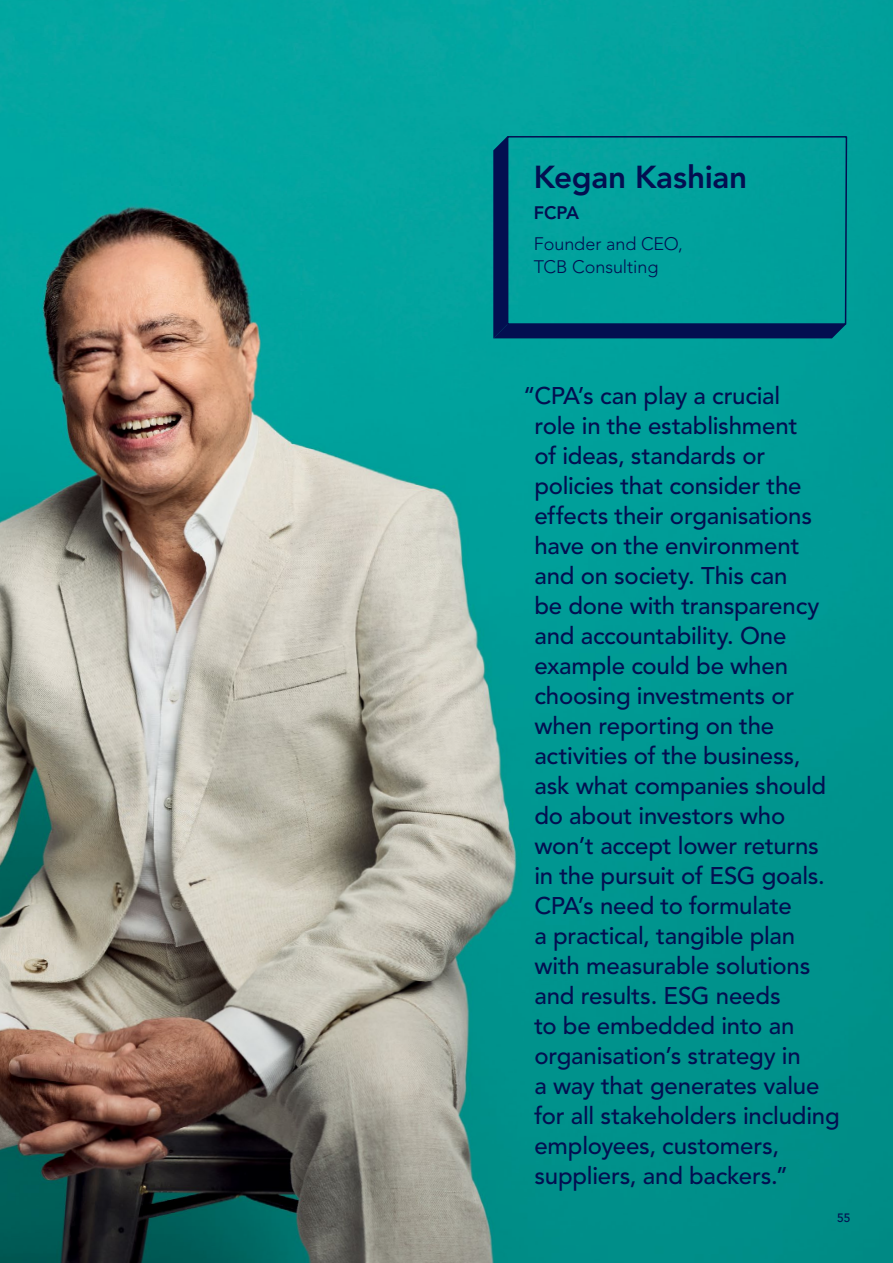
<style>
.page{position:relative;width:893px;height:1263px;background:#fff}
.page>*{position:absolute;margin:0;border:0;box-sizing:border-box;transform-origin:0 0}
.t1{font:800 31.5px "Avenir LT Std";letter-spacing:-.01em;color:#030f50}
.t2{font:500 24px/30px "Avenir LT Std";letter-spacing:-.01em;color:#030f50}
.t3{font:300 18px/22.5px "Avenir LT Std";letter-spacing:-.005em;color:#030f50}
.t4{font:800 18px "Avenir LT Std";color:#030f50}
.t5{font:500 12px "Avenir LT Std";color:#030f50}
</style>
<div class="page">
<img style="left:0;top:0;width:893px;height:1263px">
<svg style="left:493px;top:136px;width:353px;height:202px"></svg>
<h1 class="t1" style="left:534px;top:159px;width:215px">Kegan Kashian</h1>
<p class="t4" style="left:534px;top:202px;width:47px">FCPA</p>
<p class="t3" style="left:534px;top:233px;width:150px">Founder and CEO,<br>TCB Consulting</p>
<p class="t2" style="left:534px;top:381px;width:307px;text-indent:-11px">“CPA’s can play a crucial<br>role in the establishment<br>of ideas, standards or policies that consider the effects their organisations have on the environment and on society. This can<br>be done with transparency and accountability. One example could be when choosing investments or when reporting on the activities of the business, ask what companies should do about investors who won’t accept lower returns in the pursuit of ESG goals.<br>CPA’s need to formulate<br>a practical, tangible plan with measurable solutions and results. ESG needs<br>to be embedded into an organisation’s strategy in<br>a way that generates value for all stakeholders including employees, customers, suppliers, and backers.”</p>
<p class="t5" style="left:837px;top:1210px;width:15px">55</p>
</div>
